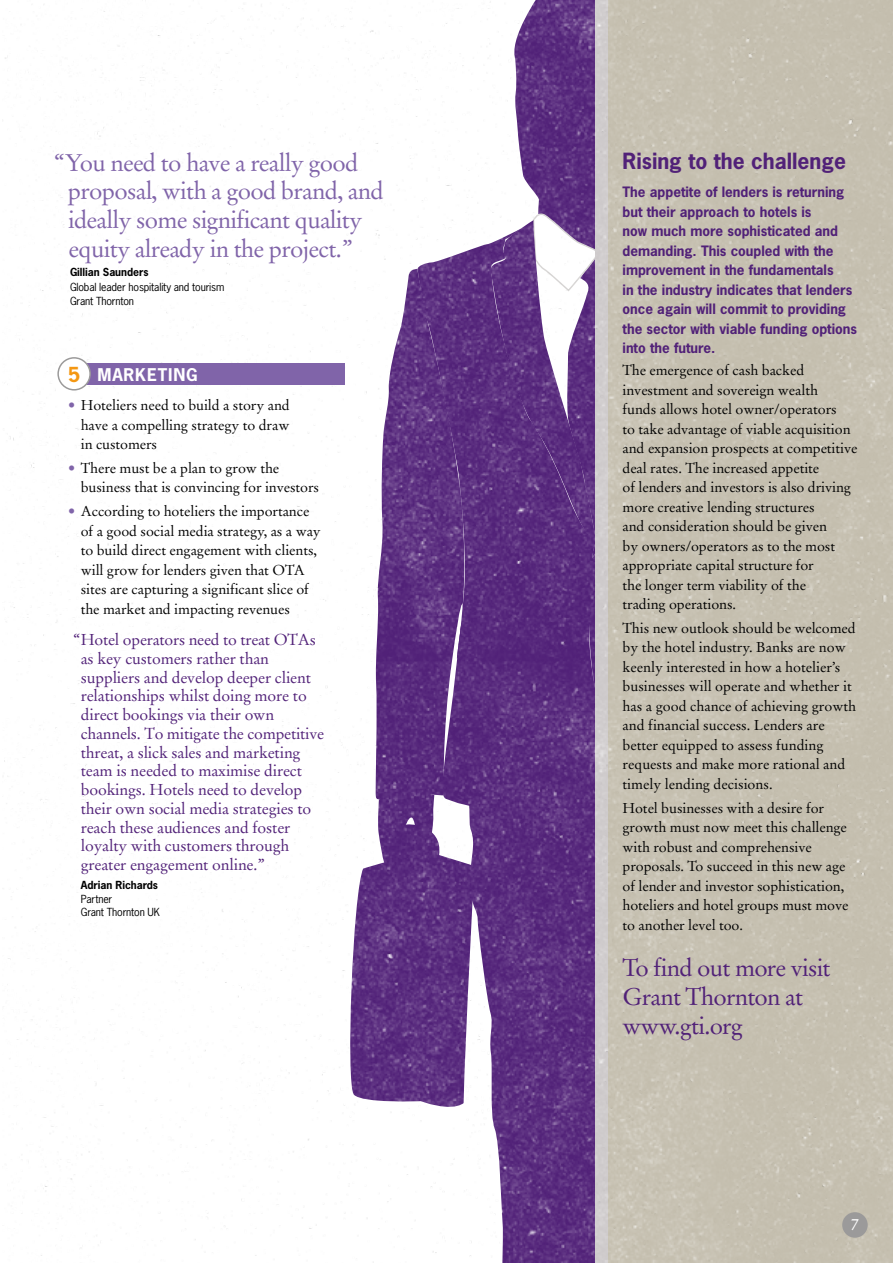
<style>
.page{position:relative;width:893px;height:1263px;background:#fff}
.page>*{position:absolute;margin:0;border:0;box-sizing:border-box;transform-origin:0 0}
.t1{font:24px/28.8px "Stempel Garamond";letter-spacing:-.03em;color:#8064a9}
.t2{font:24px/28.8px "Stempel Garamond";letter-spacing:-.03em;color:#512178}
.t3{font:700 21px "News Gothic Std";color:#512178}
.t4{font:700 19.5px "News Gothic Std";color:#f49712}
.t5{font:700 16.5px "News Gothic Std";letter-spacing:.05em;color:#fff}
.t6{font:16.5px "Stempel Garamond";color:#fff}
.t7{font:15.75px/18.8px "Stempel Garamond";letter-spacing:-.01em;color:#512178}
.t8{font:14.25px/19.5px "Stempel Garamond";letter-spacing:-.005em;color:#000}
.t9{font:700 13.5px/19.5px "News Gothic Std";color:#512178}
.t10{font:10.5px/13.5px "News Gothic Std";letter-spacing:-.015em;color:#000}
.t11{font:700 10.5px "News Gothic Std";letter-spacing:-.005em;color:#000}
.s1{color:#8064a9}
</style>
<div class="page">
<img style="left:4px;top:0;width:889px;height:1263px">
<div style="left:842px;top:1212px;width:26px;height:26px;background:#9b9a9a;border-radius:50%"></div>
<div style="left:68px;top:364px;width:277px;height:21px;background:#8064a9"></div>
<div style="left:58px;top:358px;width:32px;height:32px;background:#fff;border-radius:50%"></div>
<div style="left:57px;top:357px;width:34px;height:34px;border:2px solid #9b9a9a;border-radius:50%"></div>
<h1 class="t1" style="left:68px;top:148px;width:317px;text-indent:-14px">“You need to have a really good proposal, with a good brand, and ideally some significant quality equity already in the project.”</h1>
<p class="t11" style="left:70px;top:265px;width:80px">Gillian Saunders</p>
<p class="t10" style="left:70px;top:280px;width:156px">Global leader hospitality and tourism<br>Grant Thornton</p>
<h3 class="t4" style="left:68px;top:362px;width:14px">5</h3>
<p class="t5" style="left:97px;top:363px;width:102px">MARKETING</p>
<p class="t8" style="left:81px;top:396px;width:210px;text-align:justify;text-indent:-13px"><span class="s1">•</span> Hoteliers need to build a story and have a compelling strategy to draw in customers</p>
<p class="t8" style="left:81px;top:458px;width:240px;text-indent:-13px"><span class="s1">•</span> There must be a plan to grow the business that is convincing for investors</p>
<p class="t8" style="left:81px;top:502px;width:242px;text-indent:-13px"><span class="s1">•</span> According to hoteliers the importance of a good social media strategy, as a way to build direct engagement with clients, will grow for lenders given that OTA sites are capturing a significant slice of the market and impacting revenues</p>
<p class="t7" style="left:81px;top:630px;width:245px;text-indent:-8px">“Hotel operators need to treat OTAs as key customers rather than suppliers and develop deeper client relationships whilst doing more to direct bookings via their own channels. To mitigate the competitive threat, a slick sales and marketing team is needed to maximise direct bookings. Hotels need to develop their own social media strategies to reach these audiences and foster loyalty with customers through greater engagement online.”</p>
<p class="t11" style="left:81px;top:878px;width:79px">Adrian Richards</p>
<p class="t10" style="left:81px;top:892px;width:81px">Partner<br>Grant Thornton UK</p>
<h2 class="t3" style="left:622px;top:148px;width:225px">Rising to the challenge</h2>
<p class="t9" style="left:622px;top:182px;width:236px">The appetite of lenders is returning but their approach to hotels is<br>now much more sophisticated and demanding. This coupled with the improvement in the fundamentals<br>in the industry indicates that lenders once again will commit to providing the sector with viable funding options into the future.</p>
<p class="t8" style="left:622px;top:360px;width:236px">The emergence of cash backed investment and sovereign wealth<br>funds allows hotel owner/operators<br>to take advantage of viable acquisition and expansion prospects at competitive deal rates. The increased appetite<br>of lenders and investors is also driving more creative lending structures<br>and consideration should be given<br>by owners/operators as to the most appropriate capital structure for<br>the longer term viability of the<br>trading operations.</p>
<p class="t8" style="left:622px;top:618px;width:235px">This new outlook should be welcomed by the hotel industry. Banks are now keenly interested in how a hotelier’s businesses will operate and whether it has a good chance of achieving growth and financial success. Lenders are better equipped to assess funding requests and make more rational and timely lending decisions.</p>
<p class="t8" style="left:622px;top:798px;width:227px">Hotel businesses with a desire for growth must now meet this challenge with robust and comprehensive proposals. To succeed in this new age of lender and investor sophistication, hoteliers and hotel groups must move to another level too.</p>
<h1 class="t2" style="left:622px;top:954px;width:210px">To find out more visit<br>Grant Thornton at www.gti.org</h1>
<p class="t6" style="left:851px;top:1214px;width:10px">7</p>
</div>
